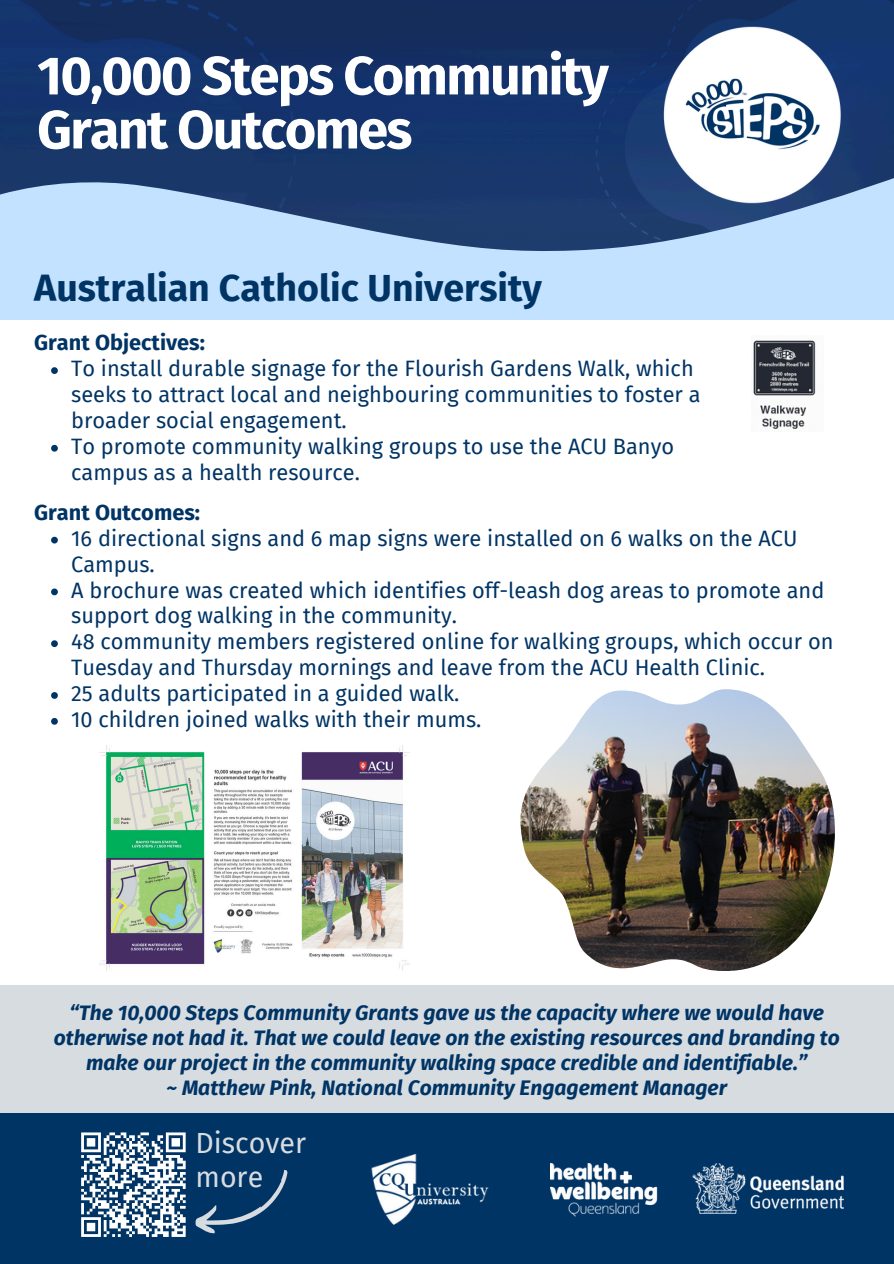
<style>
.page{position:relative;width:894px;height:1264px;background:#fff}
.page>*{position:absolute;margin:0;border:0;box-sizing:border-box;transform-origin:0 0}
.t1{font:700 54px/54px "Fira Sans";letter-spacing:-.035em;color:#fff}
.t2{font:700 37.5px "Fira Sans";color:#003465}
.t3{font:28.5px/33.8px "Fira Sans";color:#d7dce1}
.t4{font:21.75px/25.8px "Fira Sans";color:#003465}
.t5{font:700 21.75px "Fira Sans";color:#003465}
.t6{font:italic 700 21px/25px "Fira Sans";color:#003465;text-align:center}
</style>
<div class="page">
<img style="left:0;top:0;width:893px;height:159px">
<img style="left:659px;top:25px;width:184px;height:134px">
<div style="left:0;top:1113px;width:893px;height:150px;background:#003465"></div>
<svg style="left:0;top:159px;width:893px;height:161px;background:#8dabce"></svg>
<img style="left:371px;top:1153px;width:118px;height:72px">
<img style="left:550px;top:1163px;width:293px;height:52px">
<svg style="left:81px;top:1132px;width:207px;height:105px"></svg>
<div style="left:0;top:985px;width:893px;height:128px;background:#d7dce1"></div>
<img style="left:753px;top:340px;width:63px;height:89px">
<img style="left:520px;top:689px;width:314px;height:281px">
<img style="left:100px;top:746px;width:309px;height:225px">
<svg style="left:51px;top:536px;width:7px;height:7px"></svg>
<svg style="left:51px;top:588px;width:7px;height:7px"></svg>
<svg style="left:51px;top:640px;width:7px;height:7px"></svg>
<svg style="left:51px;top:692px;width:7px;height:6px"></svg>
<svg style="left:51px;top:718px;width:7px;height:6px"></svg>
<svg style="left:51px;top:367px;width:7px;height:7px"></svg>
<svg style="left:51px;top:445px;width:7px;height:6px"></svg>
<p class="t1" style="left:37px;top:49px;width:573px">10,000 Steps Community<br>Grant Outcomes</p>
<p class="t2" style="left:34px;top:266px;width:509px">Australian Catholic University</p>
<p class="t5" style="left:34px;top:330px;width:172px">Grant Objectives:</p>
<p class="t4" style="left:71px;top:356px;width:630px">To install durable signage for the Flourish Gardens Walk, which seeks to attract local and neighbouring communities to foster a broader social engagement.</p>
<h4 class="t4" style="left:71px;top:433px;width:604px">To promote community walking groups to use the ACU Banyo campus as a health resource.</h4>
<h1 class="t5" style="left:34px;top:499px;width:167px">Grant Outcomes:</h1>
<p class="t4" style="left:71px;top:525px;width:727px">16 directional signs and 6 map signs were installed on 6 walks on the ACU<br>Campus.</p>
<p class="t4" style="left:71px;top:577px;width:754px">A brochure was created which identifies off-leash dog areas to promote and support dog walking in the community.</p>
<h2 class="t4" style="left:71px;top:629px;width:763px">48 community members registered online for walking groups, which occur on<br>Tuesday and Thursday mornings and leave from the ACU Health Clinic.</h2>
<h4 class="t4" style="left:71px;top:681px;width:389px">25 adults participated in a guided walk.</h4>
<p class="t4" style="left:71px;top:706px;width:411px">10 children joined walks with their mums.</p>
<p class="t6" style="left:54px;top:1000px;width:787px">“The 10,000 Steps Community Grants gave us the capacity where we would have otherwise not had it. That we could leave on the existing resources and branding to make our project in the community walking space credible and identifiable.”<br>~ Matthew Pink, National Community Engagement Manager</p>
<p class="t3" style="left:195px;top:1126px;width:112px">Discover more</p>
</div>
